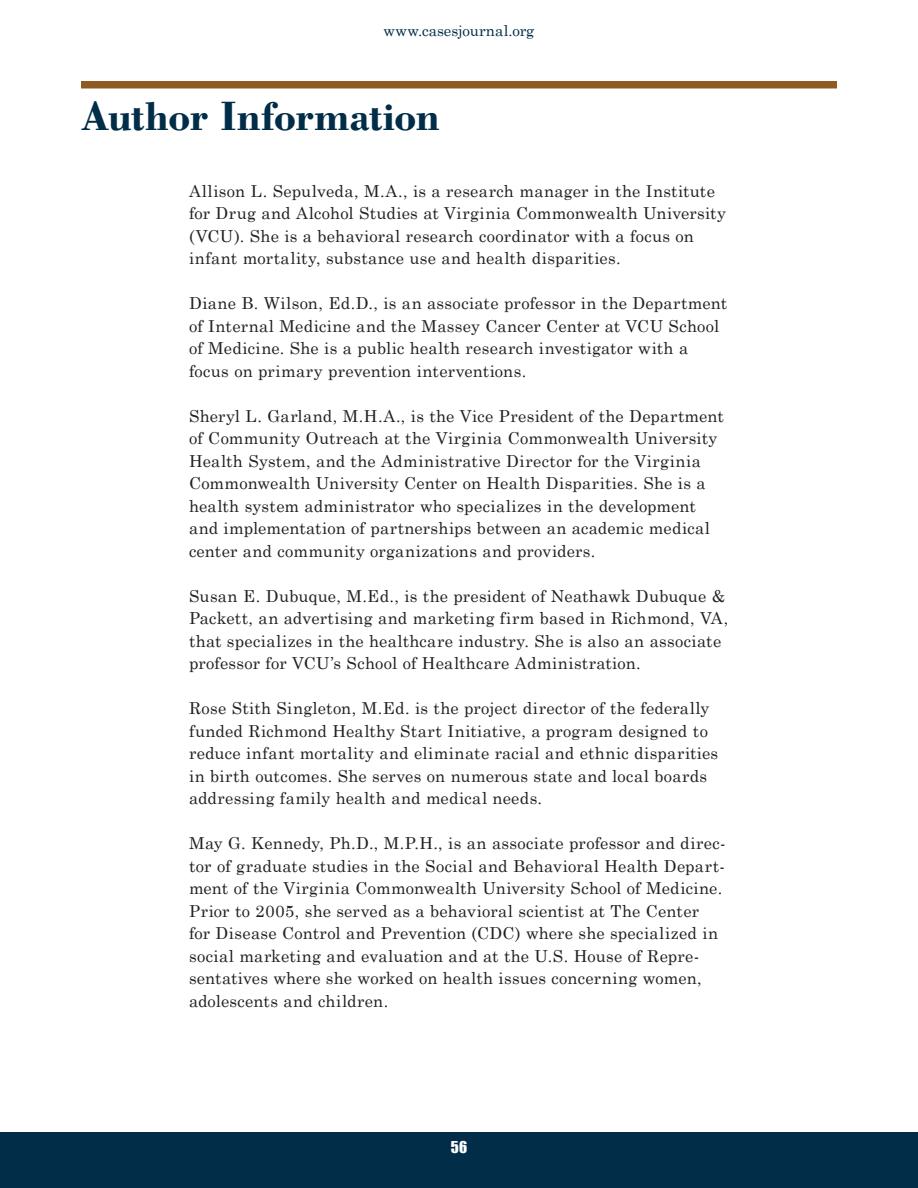
<style>
.page{position:relative;width:918px;height:1188px;background:#fff}
.page>*{position:absolute;margin:0;border:0;box-sizing:border-box;transform-origin:0 0}
.t1{font:700 42px "Bodoni";letter-spacing:-.005em;color:#012d48}
.t2{font:16.5px/22.5px "Century Schoolbook";letter-spacing:.015em;color:#231f20}
.t3{font:15px "Century Schoolbook";color:#012d48}
.t4{font:15px "Impact";color:#fff}
</style>
<div class="page">
<div style="left:81px;top:81px;width:756px;height:7px;background:#8e5a23"></div>
<div style="left:0;top:1133px;width:918px;height:55px;background:#012d48"></div>
<p class="t3" style="left:384px;top:18px;width:152px">www.casesjournal.org</p>
<h1 class="t1" style="left:81px;top:92px;width:360px">Author Information</h1>
<p class="t2" style="left:189px;top:178px;width:538px">Allison L. Sepulveda, M.A., is a research manager in the Institute for Drug and Alcohol Studies at Virginia Commonwealth University (VCU). She is a behavioral research coordinator with a focus on infant mortality, substance use and health disparities.</p>
<p class="t2" style="left:189px;top:291px;width:540px">Diane B. Wilson, Ed.D., is an associate professor in the Department of Internal Medicine and the Massey Cancer Center at VCU School of Medicine. She is a public health research investigator with a focus on primary prevention interventions.</p>
<p class="t2" style="left:189px;top:403px;width:536px">Sheryl L. Garland, M.H.A., is the Vice President of the Department of Community Outreach at the Virginia Commonwealth University Health System, and the Administrative Director for the Virginia Commonwealth University Center on Health Disparities. She is a health system administrator who specializes in the development and implementation of partnerships between an academic medical center and community organizations and providers.</p>
<p class="t2" style="left:189px;top:583px;width:541px">Susan E. Dubuque, M.Ed., is the president of Neathawk Dubuque &amp; Packett, an advertising and marketing firm based in Richmond, VA, that specializes in the healthcare industry. She is also an associate professor for VCU’s School of Healthcare Administration.</p>
<p class="t2" style="left:189px;top:696px;width:531px">Rose Stith Singleton, M.Ed. is the project director of the federally funded Richmond Healthy Start Initiative, a program designed to reduce infant mortality and eliminate racial and ethnic disparities in birth outcomes. She serves on numerous state and local boards addressing family health and medical needs.</p>
<p class="t2" style="left:189px;top:831px;width:538px">May G. Kennedy, Ph.D., M.P.H., is an associate professor and direc&shy;tor of graduate studies in the Social and Behavioral Health Depart&shy;ment of the Virginia Commonwealth University School of Medicine.<br>Prior to 2005, she served as a behavioral scientist at The Center<br>for Disease Control and Prevention (CDC) where she specialized in social marketing and evaluation and at the U.S. House of Repre&shy;sentatives where she worked on health issues concerning women, adolescents and children.</p>
<p class="t4" style="left:451px;top:1136px;width:18px">56</p>
</div>
